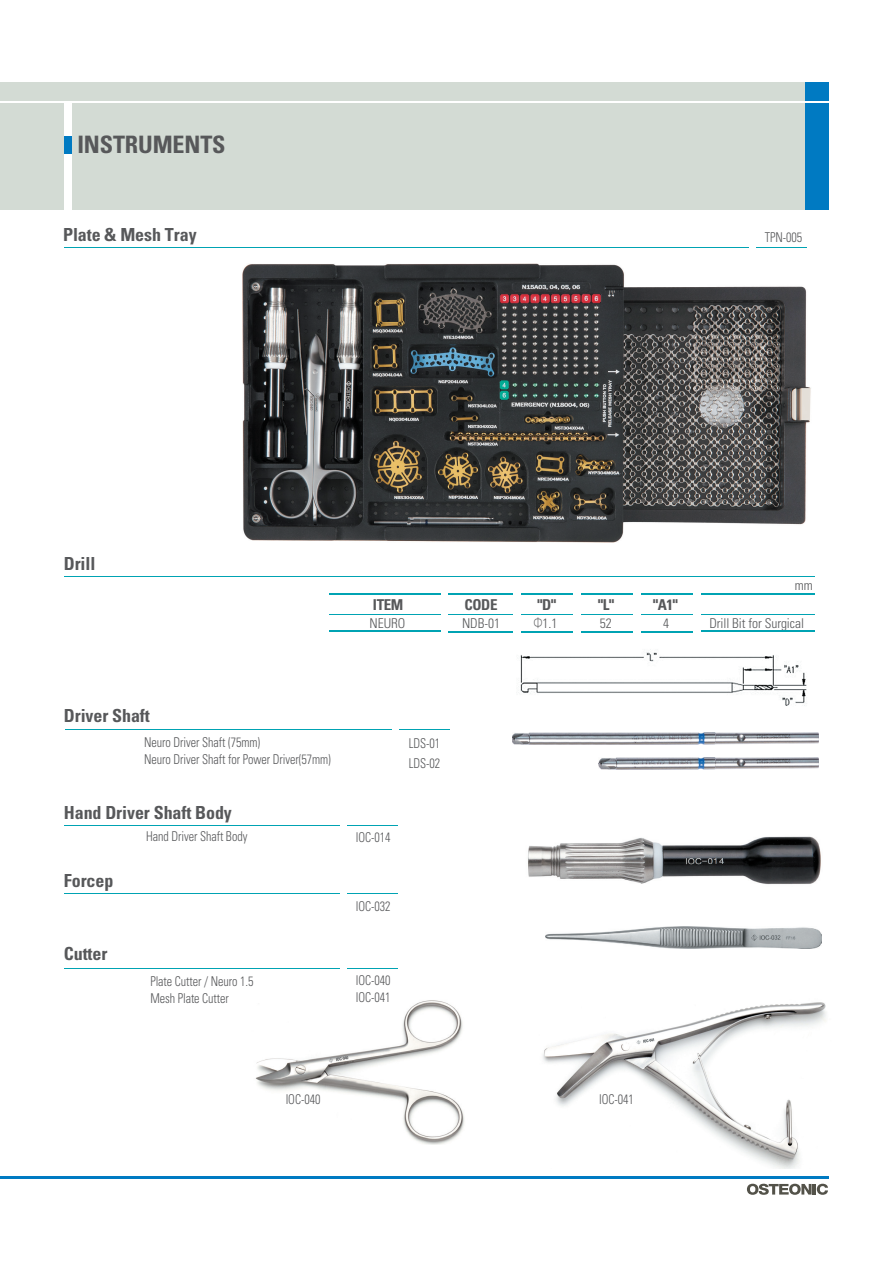
<style>
.page{position:relative;width:893px;height:1263px;background:#fff}
.page>*{position:absolute;margin:0;border:0;box-sizing:border-box;transform-origin:0 0}
.t1{font:24px "Univeconbol";letter-spacing:-.005em;color:#57585a}
.t2{font:18px "Univeconbol";letter-spacing:-.005em;color:#57585a}
.t3{font:15px "Univeconbol";letter-spacing:-.025em;color:#57585a}
.t4{font:13.5px/16.5px "Univeconlig";letter-spacing:-.005em;color:#57585a;scale:.9 1}
.t5{font:13.5px "Univeconlig";letter-spacing:-.005em;color:#57585a}
.s1{font-family:"Segoe UI";font-weight:300;font-size:15px}
</style>
<div class="page">
<div style="left:0;top:83px;width:829px;height:127px;background:#d3dbd4"></div>
<div style="left:806px;top:83px;width:23px;height:127px;background:#007ac2"></div>
<hr style="left:0;top:101px;width:843px;height:2px;background:#fff">
<hr style="left:0;top:1176px;width:829px;height:3px;background:#007ac2">
<svg style="left:747px;top:1184px;width:81px;height:11px"></svg>
<img style="left:242px;top:263px;width:569px;height:280px">
<img style="left:255px;top:1000px;width:209px;height:145px">
<hr style="left:65px;top:729px;width:326px;height:1px;background:#00a3b3">
<hr style="left:399px;top:729px;width:50px;height:1px;background:#00a3b3">
<hr style="left:65px;top:825px;width:275px;height:1px;background:#00a3b3">
<hr style="left:347px;top:825px;width:51px;height:1px;background:#00a3b3">
<hr style="left:65px;top:893px;width:275px;height:1px;background:#00a3b3">
<hr style="left:347px;top:893px;width:51px;height:1px;background:#00a3b3">
<hr style="left:65px;top:968px;width:275px;height:1px;background:#00a3b3">
<hr style="left:347px;top:968px;width:51px;height:1px;background:#00a3b3">
<hr style="left:64px;top:247px;width:684px;height:1px;background:#00a3b3">
<hr style="left:756px;top:247px;width:51px;height:1px;background:#00a3b3">
<img style="left:543px;top:1002px;width:283px;height:166px">
<div style="left:64px;top:102px;width:8px;height:110px;background:#fff"></div>
<div style="left:64px;top:136px;width:8px;height:18px;background:#007ac2"></div>
<hr style="left:65px;top:576px;width:750px;height:1px;background:#00a3b3">
<hr style="left:329px;top:614px;width:112px;height:1px;background:#00a3b3">
<hr style="left:448px;top:614px;width:64px;height:1px;background:#00a3b3">
<hr style="left:521px;top:614px;width:52px;height:1px;background:#00a3b3">
<hr style="left:448px;top:631px;width:64px;height:2px;background:#00a3b3">
<hr style="left:521px;top:631px;width:52px;height:2px;background:#00a3b3">
<hr style="left:329px;top:593px;width:112px;height:2px;background:#00a3b3">
<hr style="left:329px;top:631px;width:112px;height:1px;background:#00a3b3">
<hr style="left:448px;top:593px;width:64px;height:2px;background:#00a3b3">
<hr style="left:521px;top:593px;width:52px;height:2px;background:#00a3b3">
<hr style="left:581px;top:614px;width:52px;height:1px;background:#00a3b3">
<hr style="left:581px;top:631px;width:52px;height:2px;background:#00a3b3">
<hr style="left:581px;top:593px;width:52px;height:2px;background:#00a3b3">
<hr style="left:641px;top:614px;width:52px;height:1px;background:#00a3b3">
<hr style="left:641px;top:631px;width:52px;height:2px;background:#00a3b3">
<hr style="left:641px;top:593px;width:52px;height:2px;background:#00a3b3">
<hr style="left:701px;top:614px;width:114px;height:1px;background:#00a3b3">
<hr style="left:701px;top:593px;width:114px;height:2px;background:#00a3b3">
<hr style="left:701px;top:631px;width:114px;height:1px;background:#00a3b3">
<img style="left:518px;top:652px;width:289px;height:54px">
<img style="left:528px;top:836px;width:293px;height:49px">
<img style="left:512px;top:732px;width:307px;height:12px">
<img style="left:599px;top:757px;width:220px;height:13px">
<img style="left:545px;top:926px;width:276px;height:22px">
<h1 class="t1" style="left:77px;top:130px;width:150px">INSTRUMENTS</h1>
<h2 class="t2" style="left:63px;top:224px;width:135px">Plate &amp; Mesh Tray</h2>
<p class="t4" style="left:765px;top:228px;width:43px">TPN-005</p>
<h2 class="t2" style="left:64px;top:553px;width:33px">Drill</h2>
<h2 class="t2" style="left:64px;top:704px;width:88px">Driver Shaft</h2>
<p class="t3" style="left:373px;top:595px;width:32px">ITEM</p>
<p class="t3" style="left:464px;top:595px;width:35px">CODE</p>
<p class="t3" style="left:538px;top:595px;width:20px">"D"</p>
<p class="t5" style="left:370px;top:615px;width:37px">NEURO</p>
<p class="t5" style="left:462px;top:615px;width:39px">NDB-01</p>
<p class="t5" style="left:534px;top:615px;width:25px"><span class="s1">Φ</span>1.1</p>
<p class="t4" style="left:144px;top:734px;width:209px">Neuro Driver Shaft (75mm)<br>Neuro Driver Shaft for Power Driver(57mm)</p>
<p class="t4" style="left:409px;top:734px;width:36px;line-height:19.5px">LDS-01<br>LDS-02</p>
<h2 class="t2" style="left:64px;top:802px;width:170px">Hand Driver Shaft Body</h2>
<h2 class="t2" style="left:64px;top:870px;width:51px">Forcep</h2>
<h2 class="t2" style="left:64px;top:942px;width:45px">Cutter</h2>
<p class="t4" style="left:146px;top:828px;width:114px">Hand Driver Shaft Body</p>
<p class="t4" style="left:356px;top:828px;width:40px">IOC-014</p>
<p class="t4" style="left:150px;top:973px;width:116px">Plate Cutter / Neuro 1.5<br>Mesh Plate Cutter</p>
<p class="t4" style="left:356px;top:897px;width:40px">IOC-032</p>
<p class="t4" style="left:356px;top:972px;width:40px">IOC-040<br>IOC-041</p>
<p class="t3" style="left:598px;top:595px;width:17px">"L"</p>
<p class="t5" style="left:600px;top:615px;width:13px">52</p>
<p class="t3" style="left:653px;top:595px;width:26px">"A1"</p>
<p class="t5" style="left:663px;top:615px;width:7px">4</p>
<p class="t5" style="left:795px;top:577px;width:19px">mm</p>
<p class="t5" style="left:709px;top:615px;width:96px">Drill Bit for Surgical</p>
<p class="t4" style="left:286px;top:1091px;width:40px">IOC-040</p>
<p class="t4" style="left:599px;top:1091px;width:40px">IOC-041</p>
</div>
